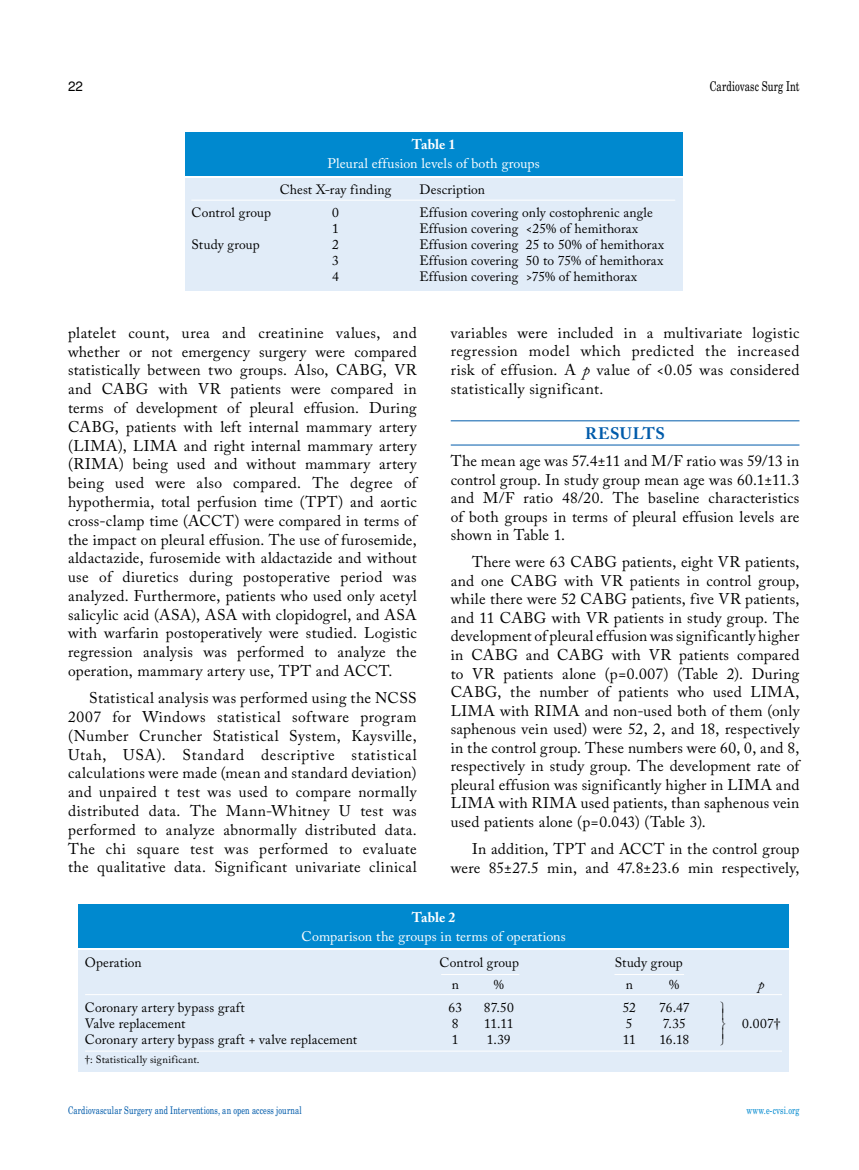
<style>
.page{position:relative;width:859px;height:1170px;background:#fff}
.page>*{position:absolute;margin:0;border:0;box-sizing:border-box;transform-origin:0 0}
.t1{font:700 16.5px "Adobe Caslon Pro";letter-spacing:.03em;color:#005baa}
.t2{font:15.45px/18.8px "Adobe Caslon Pro";letter-spacing:.02em;color:#000;text-align:justify}
.t3{font:13.95px "Adobe Caslon Pro";letter-spacing:.005em;color:#fff}
.t4{font:700 13.95px "Adobe Caslon Pro";color:#fff}
.t5{font:13.5px "Adobe Caslon Pro";letter-spacing:.01em;color:#000}
.t6{font:13.5px "Madison Tr";letter-spacing:.01em;color:#000}
.t7{font:13.5px "Helvetica Normal Tr";color:#000}
.t8{font:italic 13.5px "Adobe Caslon Pro";color:#000}
.t9{font:10.5px "Madison Tr";letter-spacing:.015em;color:#005baa}
.t10{font:10.5px "Adobe Caslon Pro";letter-spacing:.025em;color:#000}
.t11{font:10.5px "Madison Tr";letter-spacing:.015em;color:#0089cf}
.s1{font-style:italic}
</style>
<div class="page">
<hr style="left:451px;top:420px;width:348px;height:1px;background:#005baa">
<hr style="left:451px;top:445px;width:348px;height:1px;background:#005baa">
<div style="left:185px;top:178px;width:497px;height:112px;background:#e1ecf8"></div>
<div style="left:185px;top:132px;width:497px;height:43px;background:#0089cf"></div>
<hr style="left:191px;top:200px;width:484px;height:1px;background:#fff">
<div style="left:78px;top:950px;width:711px;height:121px;background:#e1ecf8"></div>
<div style="left:78px;top:904px;width:711px;height:44px;background:#0089cf"></div>
<hr style="left:85px;top:994px;width:697px;height:1px;background:#fff">
<hr style="left:441px;top:974px;width:78px;height:1px;background:#fff">
<hr style="left:614px;top:974px;width:70px;height:1px;background:#fff">
<hr style="left:85px;top:1050px;width:697px;height:1px;background:#fff">
<p class="t7" style="left:68px;top:78px;width:17px">22</p>
<p class="t6" style="left:710px;top:78px;width:91px">Cardiovasc Surg Int</p>
<p class="t4" style="left:412px;top:136px;width:45px">Table 1</p>
<p class="t3" style="left:327px;top:155px;width:214px">Pleural effusion levels of both groups</p>
<p class="t5" style="left:280px;top:181px;width:113px">Chest X-ray finding</p>
<p class="t5" style="left:420px;top:181px;width:67px">Description</p>
<p class="t5" style="left:192px;top:204px;width:81px">Control group</p>
<p class="t5" style="left:332px;top:204px;width:8px">0</p>
<p class="t5" style="left:420px;top:204px;width:235px">Effusion covering only costophrenic angle</p>
<p class="t5" style="left:332px;top:220px;width:8px">1</p>
<p class="t5" style="left:420px;top:220px;width:220px">Effusion covering &lt;25% of hemithorax</p>
<p class="t5" style="left:192px;top:236px;width:70px">Study group</p>
<p class="t5" style="left:332px;top:236px;width:8px">2</p>
<p class="t5" style="left:420px;top:236px;width:246px">Effusion covering 25 to 50% of hemithorax</p>
<p class="t5" style="left:332px;top:252px;width:8px">3</p>
<p class="t5" style="left:420px;top:252px;width:245px">Effusion covering 50 to 75% of hemithorax</p>
<p class="t5" style="left:332px;top:269px;width:8px">4</p>
<p class="t5" style="left:420px;top:269px;width:219px">Effusion covering &gt;75% of hemithorax</p>
<p class="t2" style="left:68px;top:323px;width:350px">platelet count, urea and creatinine values, and whether or not emergency surgery were compared statistically between two groups. Also, CABG, VR and CABG with VR patients were compared in terms of development of pleural effusion. During CABG, patients with left internal mammary artery (LIMA), LIMA and right internal mammary artery (RIMA) being used and without mammary artery being used were also compared. The degree of hypothermia, total perfusion time (TPT) and aortic cross-clamp time (ACCT) were compared in terms of the impact on pleural effusion. The use of furosemide, aldactazide, furosemide with aldactazide and without use of diuretics during postoperative period was analyzed. Furthermore, patients who used only acetyl salicylic acid (ASA), ASA with clopidogrel, and ASA with warfarin postoperatively were studied. Logistic regression analysis was performed to analyze the operation, mammary artery use, TPT and ACCT.</p>
<p class="t2" style="left:68px;top:688px;width:350px;text-indent:21px">Statistical analysis was performed using the NCSS 2007 for Windows statistical software program (Number Cruncher Statistical System, Kaysville, Utah, USA). Standard descriptive statistical calculations were made (mean and standard deviation) and unpaired t test was used to compare normally distributed data. The Mann-Whitney U test was performed to analyze abnormally distributed data.<br>The chi square test was performed to evaluate the qualitative data. Significant univariate clinical</p>
<p class="t2" style="left:451px;top:323px;width:350px">variables were included in a multivariate logistic regression model which predicted the increased risk of effusion. A <span class="s1">p</span> value of &lt;0.05 was considered statistically significant.</p>
<p class="t1" style="left:585px;top:423px;width:81px">RESULTS</p>
<p class="t2" style="left:451px;top:451px;width:350px">The mean age was 57.4±11 and M/F ratio was 59/13 in control group. In study group mean age was 60.1±11.3 and M/F ratio 48/20. The baseline characteristics of both groups in terms of pleural effusion levels are shown in Table 1.</p>
<p class="t2" style="left:451px;top:552px;width:350px;text-indent:21px">There were 63 CABG patients, eight VR patients, and one CABG with VR patients in control group, while there were 52 CABG patients, five VR patients, and 11 CABG with VR patients in study group. The development of pleural effusion was significantly higher in CABG and CABG with VR patients compared to VR patients alone (p=0.007) (Table 2). During CABG, the number of patients who used LIMA, LIMA with RIMA and non-used both of them (only saphenous vein used) were 52, 2, and 18, respectively in the control group. These numbers were 60, 0, and 8, respectively in study group. The development rate of pleural effusion was significantly higher in LIMA and LIMA with RIMA used patients, than saphenous vein used patients alone (p=0.043) (Table 3).</p>
<p class="t2" style="left:451px;top:839px;width:350px;text-align:right">In addition, TPT and ACCT in the control group were 85±27.5 min, and 47.8±23.6 min respectively,</p>
<p class="t4" style="left:412px;top:909px;width:45px">Table 2</p>
<p class="t3" style="left:302px;top:927px;width:266px">Comparison the groups in terms of operations</p>
<p class="t5" style="left:85px;top:953px;width:58px">Operation</p>
<p class="t5" style="left:440px;top:953px;width:81px">Control group</p>
<p class="t5" style="left:615px;top:953px;width:70px">Study group</p>
<p class="t5" style="left:452px;top:976px;width:9px">n</p>
<p class="t5" style="left:494px;top:976px;width:12px">%</p>
<p class="t5" style="left:626px;top:976px;width:9px">n</p>
<p class="t5" style="left:669px;top:976px;width:12px">%</p>
<p class="t8" style="left:758px;top:976px;width:8px">p</p>
<p class="t5" style="left:85px;top:999px;width:162px">Coronary artery bypass graft</p>
<p class="t5" style="left:448px;top:999px;width:15px">63</p>
<p class="t5" style="left:484px;top:999px;width:31px">87.50</p>
<p class="t5" style="left:623px;top:999px;width:15px">52</p>
<p class="t5" style="left:659px;top:999px;width:32px">76.47</p>
<p class="t5" style="left:85px;top:1015px;width:102px">Valve replacement</p>
<p class="t5" style="left:452px;top:1015px;width:8px">8</p>
<p class="t5" style="left:484px;top:1015px;width:31px">11.11</p>
<p class="t5" style="left:626px;top:1015px;width:8px">5</p>
<p class="t5" style="left:663px;top:1015px;width:25px">7.35</p>
<p class="t5" style="left:742px;top:1015px;width:40px">0.007†</p>
<p class="t5" style="left:85px;top:1031px;width:274px">Coronary artery bypass graft + valve replacement</p>
<p class="t5" style="left:452px;top:1031px;width:8px">1</p>
<p class="t5" style="left:487px;top:1031px;width:25px">1.39</p>
<p class="t5" style="left:623px;top:1031px;width:15px">11</p>
<p class="t5" style="left:659px;top:1031px;width:31px">16.18</p>
<p class="t10" style="left:85px;top:1053px;width:116px">†: Statistically significant.</p>
<p class="t9" style="left:68px;top:1103px;width:235px">Cardiovascular Surgery and Interventions, an open access journal</p>
<p class="t11" style="left:746px;top:1103px;width:55px">www.e-cvsi.org</p>
</div>
